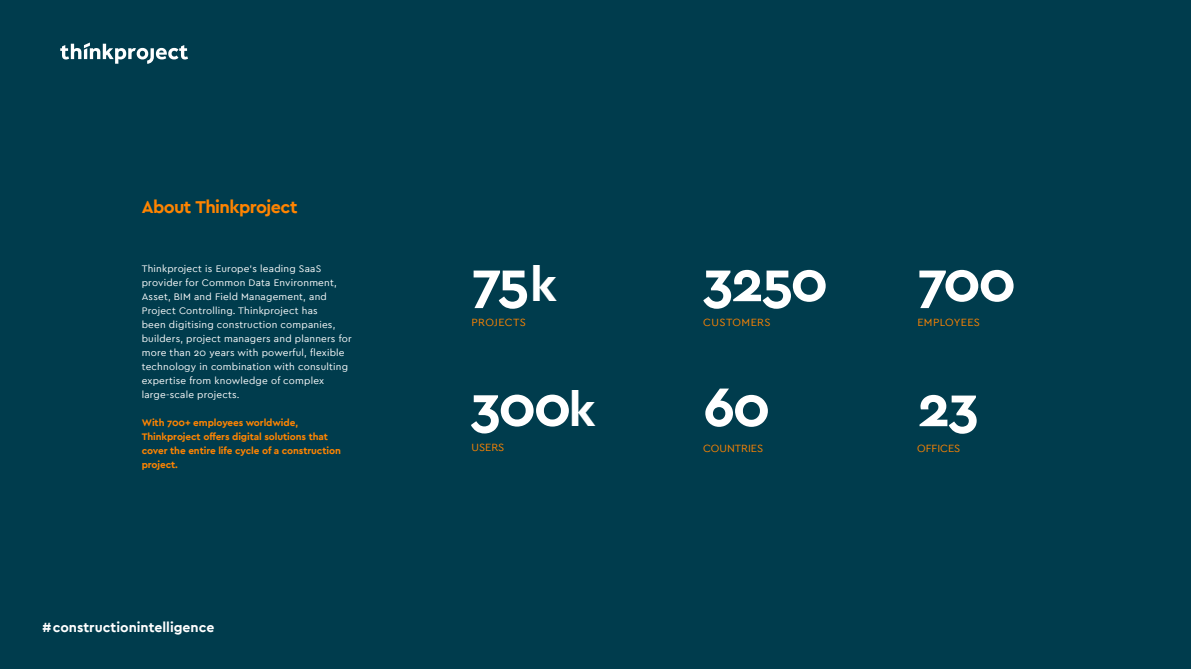
<style>
.page{position:relative;width:1191px;height:669px;background:#003c4d}
.page>*{position:absolute;margin:0;border:0;box-sizing:border-box;transform-origin:0 0}
.t1{font:700 57px "Cera";letter-spacing:-.045em;color:#fff}
.t2{font:700 18px "Cera";letter-spacing:-.03em;color:#ff8400}
.t3{font:700 14px "Cera";color:#fff}
.t4{font:11px "Cera";letter-spacing:.005em;color:#ff8400}
.t5{font:11px "Cera";letter-spacing:.035em;color:#ff8400}
.t6{font:11px "Cera";letter-spacing:.025em;color:#ff8400}
.t7{font:11px "Cera";letter-spacing:.03em;color:#ff8400}
.t8{font:10px/14px "Cera";letter-spacing:.02em;color:#fff}
.t9{font:700 10px/14px "Cera";letter-spacing:-.01em;color:#ff8400}
.s1{font-size:48px}
</style>
<div class="page">
<svg style="left:60px;top:43px;width:128px;height:21px"></svg>
<p class="t2" style="left:142px;top:195px;width:157px">About Thinkproject</p>
<p class="t8" style="left:142px;top:261px;width:212px">Thinkproject is Europe’s leading SaaS provider for Common Data Environment, Asset, BIM and Field Management, and Project Controlling. Thinkproject has<br>been digitising construction companies, builders, project managers and planners for more than 20 years with powerful, flexible technology in combination with consulting expertise from knowledge of complex large-scale projects.</p>
<p class="t9" style="left:142px;top:415px;width:201px">With 700+ employees worldwide,<br>Thinkproject offers digital solutions that cover the entire life cycle of a construction project.</p>
<p class="t3" style="left:43px;top:618px;width:173px">#constructionintelligence</p>
<p class="t1" style="left:471px;top:244px;width:87px">75<span class="s1">k</span></p>
<p class="t7" style="left:471px;top:315px;width:56px">PROJECTS</p>
<p class="t1" style="left:471px;top:369px;width:127px">300<span class="s1">k</span></p>
<p class="t4" style="left:471px;top:440px;width:35px">USERS</p>
<p class="t1" style="left:703px;top:244px;width:126px">3250</p>
<p class="t5" style="left:703px;top:315px;width:69px">CUSTOMERS</p>
<p class="t1" style="left:703px;top:369px;width:69px">60</p>
<p class="t4" style="left:703px;top:441px;width:62px">COUNTRIES</p>
<p class="t1" style="left:917px;top:244px;width:100px">700</p>
<p class="t6" style="left:917px;top:315px;width:64px">EMPLOYEES</p>
<p class="t1" style="left:917px;top:369px;width:63px">23</p>
<p class="t4" style="left:917px;top:441px;width:45px">OFFICES</p>
</div>
